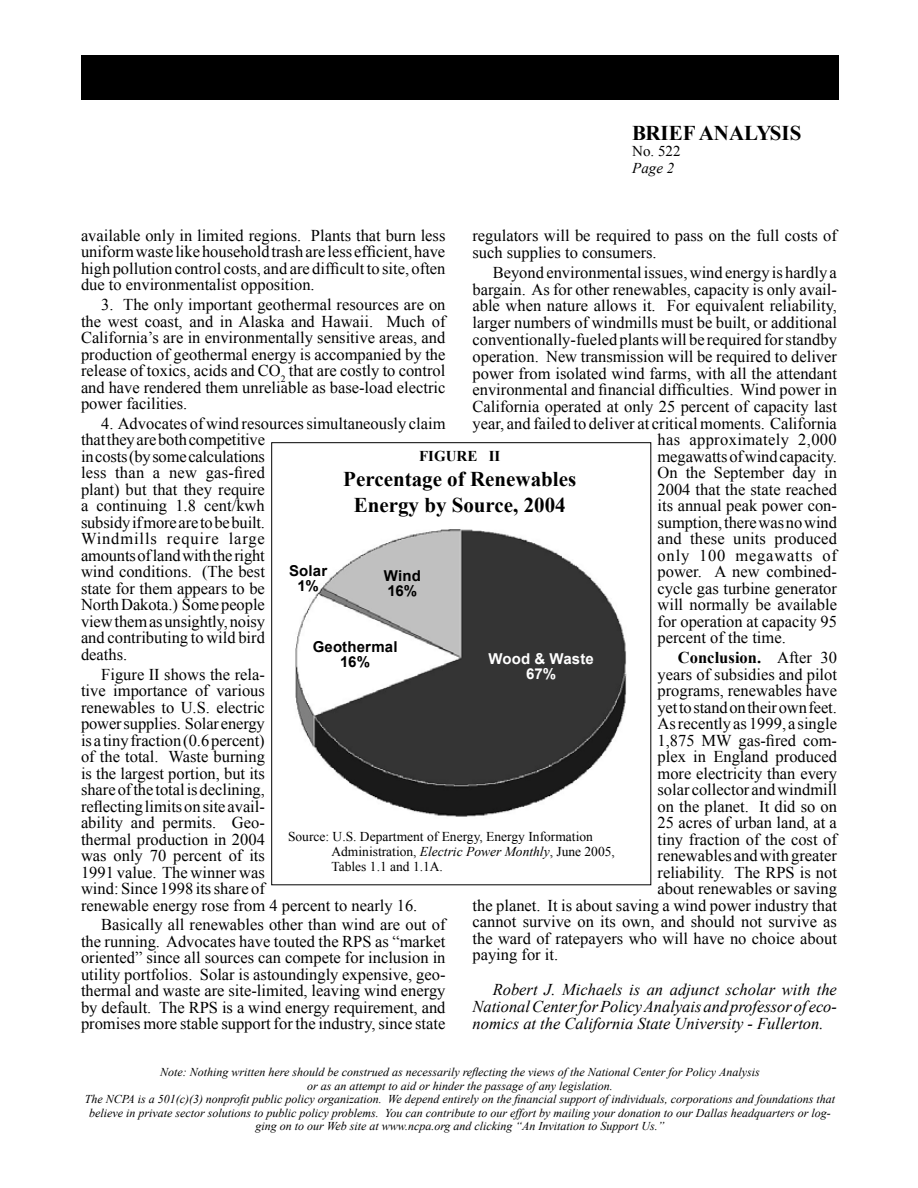
<style>
.page{position:relative;width:918px;height:1188px;background:#fff}
.page>*{position:absolute;margin:0;border:0;box-sizing:border-box;transform-origin:0 0}
.t1{font:700 21px/25.2px "Times New Roman";color:#000;text-align:center}
.t2{font:16.5px/16.5px "Times New Roman";color:#000;text-align:justify}
.t3{font:italic 16.5px/17.2px "Times New Roman";color:#000;text-align:justify}
.t4{font:16.5px "Times New Roman";letter-spacing:.025em;color:#000}
.t5{font:16.5px "Times New Roman";letter-spacing:.05em;color:#000}
.t6{font:700 16.5px "Times New Roman";letter-spacing:.005em;color:#000}
.t7{font:700 15px/15px "Arial";letter-spacing:.01em;color:#000;text-align:center}
.t8{font:700 15px/15px "Arial";letter-spacing:.005em;color:#fff;text-align:center}
.t9{font:700 15px "Times New Roman";color:#000}
.t10{font:15px "Times New Roman";color:#000}
.t11{font:italic 15px "Times New Roman";color:#000}
.t12{font:13.5px/15px "Times New Roman";color:#000}
.t13{font:italic 12px/13.5px "Times New Roman";color:#000;text-align:center}
.s1{font-weight:400}
.s2{font-style:italic}
</style>
<div class="page">
<div style="left:81px;top:55px;width:758px;height:45px;background:#000"></div>
<img style="left:295px;top:529px;width:332px;height:288px">
<p class="t1" style="left:632px;top:119px;width:171px">BRIEF ANALYSIS</p>
<p class="t10" style="left:632px;top:141px;width:50px">No. 522</p>
<p class="t11" style="left:632px;top:157px;width:44px">Page 2</p>
<p class="t2" style="left:81px;top:227px;width:366px">available only in limited regions. Plants that burn less uniform waste like household trash are less efficient, have high pollution control costs, and are difficult to site, often due to environmentalist opposition.</p>
<p class="t2" style="left:81px;top:296px;width:366px;text-indent:20px">3. The only important geothermal resources are on the west coast, and in Alaska and Hawaii. Much of California’s are in environmentally sensitive areas, and production of geothermal energy is accompanied by the release of toxics, acids and CO<sub>2</sub> that are costly to control and have rendered them unreliable as base-load electric power facilities.</p>
<p class="t2" style="left:81px;top:415px;width:366px;text-align:left;text-indent:20px">4. Advocates of wind resources simultaneously claim that they are both competitive<br>in costs (by some calculations<br>less than a new gas-fired<br>plant) but that they require<br>a continuing 1.8 cent/kwh<br>subsidy if more are to be built.<br>Windmills require large<br>amounts of land with the right<br>wind conditions. (The best<br>state for them appears to be<br>North Dakota.) Some people<br>view them as unsightly, noisy<br>and contributing to wild bird<br>deaths.</p>
<p class="t2" style="left:81px;top:666px;width:338px;text-align:left;text-indent:20px">Figure II shows the rela-<br>tive importance of various<br>renewables to U.S. electric<br>power supplies. Solar energy<br>is a tiny fraction (0.6 percent)<br>of the total. Waste burning<br>is the largest portion, but its<br>share of the total is declining,<br>reflecting limits on site avail-<br>ability and permits. Geo-<br>thermal production in 2004<br>was only 70 percent of its<br>1991 value. The winner was<br>wind: Since 1998 its share of<br>renewable energy rose from 4 percent to nearly 16.</p>
<p class="t2" style="left:81px;top:916px;width:366px;text-indent:20px">Basically all renewables other than wind are out of the running. Advocates have touted the RPS as “market oriented” since all sources can compete for inclusion in utility portfolios. Solar is astoundingly expensive, geo&shy;thermal and waste are site-limited, leaving wind energy by default. The RPS is a wind energy requirement, and promises more stable support for the industry, since state</p>
<p class="t2" style="left:472px;top:227px;width:366px">regulators will be required to pass on the full costs of such supplies to consumers.</p>
<p class="t2" style="left:493px;top:264px;width:346px">Beyond environmental issues, wind energy is hardly a</p>
<p class="t2" style="left:472px;top:281px;width:366px">bargain. As for other renewables, capacity is only avail-</p>
<p class="t2" style="left:472px;top:297px;width:366px">able when nature allows it. For equivalent reliability,</p>
<p class="t2" style="left:472px;top:314px;width:366px">larger numbers of windmills must be built, or additional</p>
<p class="t2" style="left:472px;top:331px;width:366px">conventionally-fueled plants will be required for standby</p>
<p class="t2" style="left:472px;top:348px;width:366px">operation. New transmission will be required to deliver</p>
<p class="t2" style="left:472px;top:365px;width:366px">power from isolated wind farms, with all the attendant</p>
<p class="t2" style="left:472px;top:381px;width:366px">environmental and financial difficulties. Wind power in</p>
<p class="t2" style="left:472px;top:398px;width:366px">California operated at only 25 percent of capacity last</p>
<p class="t2" style="left:472px;top:415px;width:366px">year, and failed to deliver at critical moments. California</p>
<p class="t4" style="left:658px;top:429px;width:181px">has approximately 2,000</p>
<p class="t2" style="left:658px;top:448px;width:181px">megawatts of wind capacity.</p>
<p class="t2" style="left:658px;top:464px;width:181px">On the September day in</p>
<p class="t2" style="left:658px;top:481px;width:181px">2004 that the state reached</p>
<p class="t2" style="left:658px;top:497px;width:181px">its annual peak power con-</p>
<p class="t2" style="left:658px;top:514px;width:181px">sumption, there was no wind</p>
<p class="t2" style="left:658px;top:530px;width:181px">and these units produced</p>
<p class="t5" style="left:658px;top:544px;width:181px">only 100 megawatts of</p>
<p class="t2" style="left:658px;top:563px;width:181px">power. A new combined-</p>
<p class="t2" style="left:658px;top:580px;width:181px">cycle gas turbine generator</p>
<p class="t2" style="left:658px;top:596px;width:181px">will normally be available</p>
<p class="t2" style="left:658px;top:613px;width:181px">for operation at capacity 95</p>
<p class="t2" style="left:658px;top:629px;width:130px">percent of the time.</p>
<p class="t6" style="left:678px;top:646px;width:161px">Conclusion. <span class="s1">After 30</span></p>
<p class="t2" style="left:658px;top:666px;width:181px">years of subsidies and pilot</p>
<p class="t2" style="left:658px;top:682px;width:181px">programs, renewables have</p>
<p class="t2" style="left:658px;top:699px;width:181px">yet to stand on their own feet.</p>
<p class="t2" style="left:658px;top:715px;width:181px">As recently as 1999, a single</p>
<p class="t2" style="left:658px;top:732px;width:181px">1,875 MW gas-fired com-</p>
<p class="t2" style="left:658px;top:748px;width:181px">plex in England produced</p>
<p class="t2" style="left:658px;top:765px;width:181px">more electricity than every</p>
<p class="t2" style="left:658px;top:781px;width:181px">solar collector and windmill</p>
<p class="t2" style="left:658px;top:798px;width:181px">on the planet. It did so on</p>
<p class="t2" style="left:658px;top:814px;width:181px">25 acres of urban land, at a</p>
<p class="t2" style="left:658px;top:831px;width:181px">tiny fraction of the cost of</p>
<p class="t2" style="left:658px;top:847px;width:181px">renewables and with greater</p>
<p class="t2" style="left:658px;top:864px;width:181px">reliability. The RPS is not</p>
<p class="t2" style="left:658px;top:880px;width:181px">about renewables or saving</p>
<p class="t2" style="left:472px;top:897px;width:366px">the planet. It is about saving a wind power industry that</p>
<p class="t2" style="left:472px;top:913px;width:366px">cannot survive on its own, and should not survive as</p>
<p class="t2" style="left:472px;top:930px;width:366px">the ward of ratepayers who will have no choice about</p>
<p class="t2" style="left:472px;top:946px;width:87px">paying for it.</p>
<p class="t3" style="left:472px;top:980px;width:366px;text-indent:20px">Robert J. Michaels is an adjunct scholar with the National Center for Policy Analyais and professor of eco&shy;nomics at the California State University - Fullerton.</p>
<p class="t9" style="left:419px;top:446px;width:83px">FIGURE II</p>
<p class="t1" style="left:343px;top:466px;width:234px">Percentage of Renewables<br>Energy by Source, 2004</p>
<p class="t7" style="left:289px;top:563px;width:40px">Solar<br>1%</p>
<p class="t7" style="left:384px;top:569px;width:39px;text-align:left">Wind<br>16%</p>
<p class="t7" style="left:313px;top:640px;width:86px">Geothermal<br>16%</p>
<p class="t8" style="left:488px;top:652px;width:107px">Wood &amp; Waste<br>67%</p>
<p class="t12" style="left:332px;top:829px;width:285px;text-indent:-44px">Source: U.S. Department of Energy, Energy Information<br>Administration, <span class="s2">Electric Power Monthly</span>, June 2005,<br>Tables 1.1 and 1.1A.</p>
<p class="t13" style="left:85px;top:1065px;width:752px">Note: Nothing written here should be construed as necessarily reflecting the views of the National Center for Policy Analysis<br>or as an attempt to aid or hinder the passage of any legislation.<br>The NCPA is a 501(c)(3) nonprofit public policy organization. We depend entirely on the financial support of individuals, corporations and foundations that believe in private sector solutions to public policy problems. You can contribute to our effort by mailing your donation to our Dallas headquarters or log&shy;ging on to our Web site at www.ncpa.org and clicking “An Invitation to Support Us.”</p>
</div>
